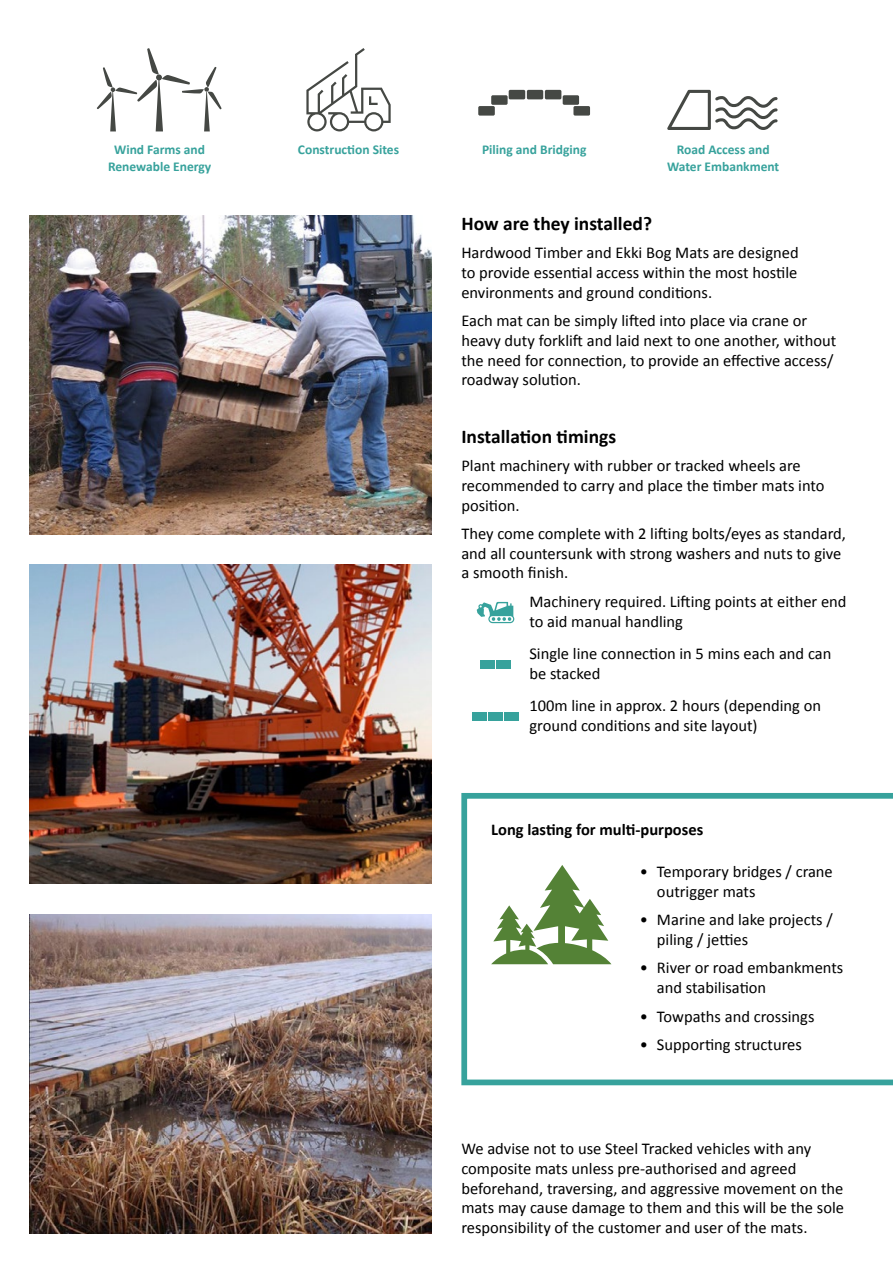
<style>
.page{position:relative;width:893px;height:1263px;background:#fff}
.page>*{position:absolute;margin:0;border:0;box-sizing:border-box;transform-origin:0 0}
.t1{font:700 19.5px "Calibri";color:#000}
.t2{font:16.5px/19.8px "Calibri";color:#000}
.t3{font:700 16.5px "Calibri";color:#000}
.t4{font:700 13.5px/16.2px "Calibri";color:#37a29c;text-align:center}
</style>
<div class="page">
<img style="left:30px;top:215px;width:402px;height:319px">
<img style="left:30px;top:565px;width:402px;height:319px">
<img style="left:30px;top:914px;width:402px;height:319px">
<svg style="left:461px;top:793px;width:432px;height:292px"></svg>
<svg style="left:306px;top:48px;width:85px;height:83px"></svg>
<svg style="left:97px;top:48px;width:125px;height:83px"></svg>
<div style="left:478px;top:106px;width:17px;height:10px;background:#454844;border-radius:2px"></div>
<div style="left:491px;top:95px;width:17px;height:10px;background:#454844;border-radius:2px"></div>
<div style="left:509px;top:90px;width:16px;height:9px;background:#454844;border-radius:2px"></div>
<div style="left:527px;top:90px;width:16px;height:9px;background:#454844;border-radius:2px"></div>
<div style="left:545px;top:90px;width:16px;height:9px;background:#454844;border-radius:2px"></div>
<div style="left:563px;top:95px;width:16px;height:10px;background:#454844;border-radius:2px"></div>
<div style="left:573px;top:106px;width:17px;height:10px;background:#454844;border-radius:2px"></div>
<svg style="left:667px;top:90px;width:111px;height:40px"></svg>
<svg style="left:491px;top:865px;width:120px;height:99px"></svg>
<div style="left:472px;top:712px;width:15px;height:8px;background:#37a29c"></div>
<div style="left:488px;top:712px;width:15px;height:8px;background:#37a29c"></div>
<div style="left:504px;top:712px;width:15px;height:8px;background:#37a29c"></div>
<div style="left:480px;top:660px;width:15px;height:9px;background:#37a29c"></div>
<div style="left:496px;top:660px;width:15px;height:9px;background:#37a29c"></div>
<svg style="left:477px;top:602px;width:37px;height:21px"></svg>
<p class="t4" style="left:114px;top:141px;width:92px">Wind Farms and</p>
<p class="t4" style="left:298px;top:141px;width:103px">Construction Sites</p>
<p class="t4" style="left:108px;top:157px;width:105px">Renewable Energy</p>
<p class="t4" style="left:482px;top:141px;width:106px">Piling and Bridging</p>
<p class="t4" style="left:667px;top:141px;width:114px">Road Access and<br>Water Embankment</p>
<p class="t1" style="left:461px;top:210px;width:192px">How are they installed?</p>
<p class="t2" style="left:461px;top:242px;width:339px;text-align:justify">Hardwood Timber and Ekki Bog Mats are designed to provide essential access within the most hostile environments and ground conditions.</p>
<p class="t2" style="left:461px;top:310px;width:376px">Each mat can be simply lifted into place via crane or heavy duty forklift and laid next to one another, without the need for connection, to provide an effective access/ roadway solution.</p>
<p class="t1" style="left:461px;top:422px;width:156px">Installation timings</p>
<p class="t2" style="left:461px;top:455px;width:365px">Plant machinery with rubber or tracked wheels are recommended to carry and place the timber mats into position.</p>
<p class="t2" style="left:461px;top:523px;width:386px">They come complete with 2 lifting bolts/eyes as standard, and all countersunk with strong washers and nuts to give a smooth finish.</p>
<p class="t2" style="left:529px;top:591px;width:319px">Machinery required. Lifting points at either end to aid manual handling</p>
<p class="t2" style="left:529px;top:643px;width:304px">Single line connection in 5 mins each and can be stacked</p>
<p class="t2" style="left:529px;top:696px;width:293px">100m line in approx. 2 hours (depending on ground conditions and site layout)</p>
<p class="t3" style="left:491px;top:818px;width:214px">Long lasting for multi-purposes</p>
<p class="t2" style="left:657px;top:861px;width:177px;text-indent:-17px">• Temporary bridges / crane outrigger mats</p>
<p class="t2" style="left:657px;top:909px;width:177px;text-indent:-17px">• Marine and lake projects / piling / jetties</p>
<p class="t2" style="left:657px;top:958px;width:188px;text-indent:-17px">• River or road embankments and stabilisation</p>
<p class="t2" style="left:640px;top:1006px;width:176px">• Towpaths and crossings</p>
<p class="t2" style="left:640px;top:1034px;width:164px">• Supporting structures</p>
<p class="t2" style="left:461px;top:1138px;width:384px">We advise not to use Steel Tracked vehicles with any composite mats unless pre-authorised and agreed beforehand, traversing, and aggressive movement on the mats may cause damage to them and this will be the sole responsibility of the customer and user of the mats.</p>
</div>
